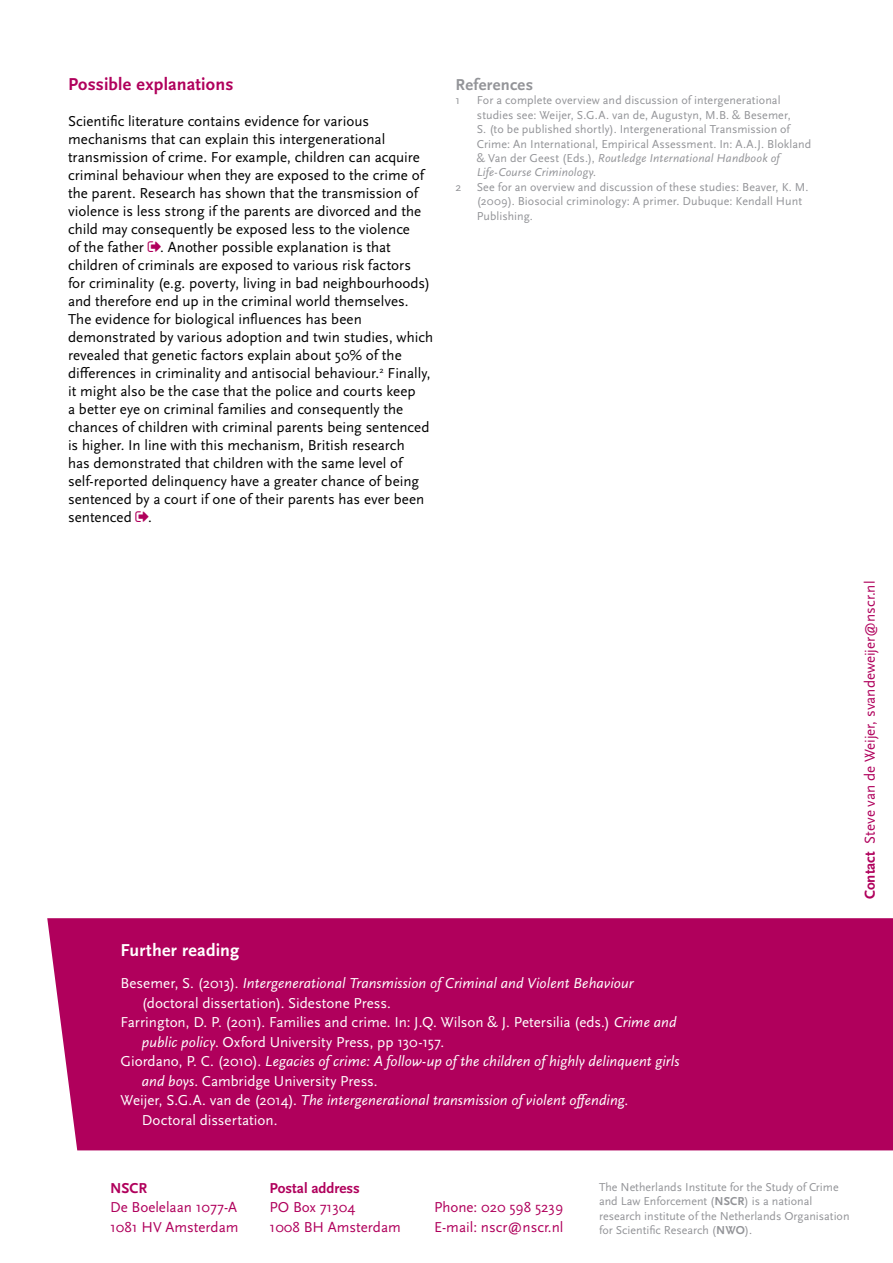
<style>
.page{position:relative;width:893px;height:1263px;background:#fff}
.page>*{position:absolute;margin:0;border:0;box-sizing:border-box;transform-origin:0 0}
.t1{font:700 18px "Scala Sans Pro";letter-spacing:.01em;color:#b0005c}
.H_Lit{font:700 18px "Scala Sans Pro";letter-spacing:.01em;color:#fff}
.H_notes{font:700 16.5px "Scala Sans Pro";letter-spacing:.025em;color:#939498}
.P_H{font:15px/18px "Scala Sans Pro";letter-spacing:.005em;color:#000}
.Lit{font:italic 15px/19.5px "Scala Sans Pro";letter-spacing:.005em;color:#fff}
.t2{font:15px "Scala Sans Pro";color:#b0005c}
.Lit-2{font:15px/19.5px "Scala Sans Pro";color:#fff}
.t3{font:700 15px "Scala Sans Pro";color:#b0005c}
.Footnote{font:12px/14.4px "Scala Sans Pro";letter-spacing:.005em;color:#939498}
.s1{font-style:italic}
.s2{font-style:normal}
.s3{font-weight:700}
</style>
<div class="page">
<div style="left:47px;top:918px;width:846px;height:232px;background:#b0005c"></div>
<h2 class="t1" style="left:68px;top:74px;width:167px">Possible explanations</h2>
<p class="P_H" style="left:68px;top:112px;width:367px">Scientific literature contains evidence for various mechanisms that can explain this intergenerational transmission of crime. For example, children can acquire criminal behaviour when they are exposed to the crime of the parent. Research has shown that the transmission of violence is less strong if the parents are divorced and the child may consequently be exposed less to the violence<br>of the father . Another possible explanation is that children of criminals are exposed to various risk factors<br>for criminality (e.g. poverty, living in bad neighbourhoods) and therefore end up in the criminal world themselves.<br>The evidence for biological influences has been demonstrated by various adoption and twin studies, which revealed that genetic factors explain about 50% of the differences in criminality and antisocial behaviour.<sup>2</sup> Finally, it might also be the case that the police and courts keep<br>a better eye on criminal families and consequently the chances of children with criminal parents being sentenced is higher. In line with this mechanism, British research<br>has demonstrated that children with the same level of self-reported delinquency have a greater chance of being sentenced by a court if one of their parents has ever been sentenced .</p>
<p class="H_notes" style="left:455px;top:75px;width:79px">References</p>
<p class="Footnote" style="left:455px;top:93px;width:6px">1</p>
<p class="Footnote" style="left:477px;top:93px;width:336px">For a complete overview and discussion of intergenerational studies see: Weijer, S.G.A. van de, Augustyn, M.B. &amp; Besemer,<br>S. (to be published shortly). Intergenerational Transmission of Crime: An International, Empirical Assessment. In: A.A.J. Blokland &amp; Van der Geest (Eds.), <span class="s1">Routledge International Handbook of Life‑Course Criminology.</span></p>
<p class="Footnote" style="left:455px;top:180px;width:7px">2</p>
<p class="Footnote" style="left:477px;top:180px;width:333px">See for an overview and discussion of these studies: Beaver, K. M. (2009). Biosocial criminology: A primer. Dubuque: Kendall Hunt<br>Publishing.</p>
<p class="H_Lit" style="left:121px;top:939px;width:120px">Further reading</p>
<p class="Lit" style="left:142px;top:973px;width:493px;text-indent:-21px"><span class="s2">Besemer, S. (2013).</span> Intergenerational Transmission of Criminal and Violent Behaviour <span class="s2">(doctoral dissertation). Sidestone Press.</span></p>
<p class="Lit-2" style="left:142px;top:1012px;width:536px;text-indent:-21px">Farrington, D. P. (2011). Families and crime. In: J.Q. Wilson &amp; J. Petersilia (eds.) <span class="s1">Crime and public policy</span>. Oxford University Press, pp 130-157.</p>
<p class="Lit" style="left:142px;top:1051px;width:539px;text-indent:-21px"><span class="s2">Giordano, P. C. (2010).</span> Legacies of crime: A follow-up of the children of highly delinquent girls and boys<span class="s2">. Cambridge University Press.</span></p>
<p class="Lit" style="left:142px;top:1090px;width:488px;text-indent:-21px"><span class="s2">Weijer, S.G.A. van de (2014).</span> The intergenerational transmission of violent offending<span class="s2">.<br>Doctoral dissertation.</span></p>
<p class="t2" style="left:861px;top:899px;width:320px;rotate:-90deg"><span class="s3">Contact</span> Steve van de Weijer, svandeweijer@nscr.nl</p>
<p class="t3" style="left:110px;top:1179px;width:39px">NSCR</p>
<p class="t2" style="left:110px;top:1199px;width:129px">De Boelelaan 1077-A</p>
<p class="t2" style="left:110px;top:1218px;width:130px">1081 HV Amsterdam</p>
<p class="t3" style="left:269px;top:1179px;width:92px">Postal address</p>
<p class="t2" style="left:269px;top:1199px;width:87px">PO Box 71304</p>
<p class="t2" style="left:269px;top:1218px;width:133px">1008 BH Amsterdam</p>
<p class="t2" style="left:434px;top:1199px;width:131px">Phone: 020 598 5239</p>
<p class="t2" style="left:434px;top:1218px;width:131px">E-mail: nscr@nscr.nl</p>
<p class="Footnote" style="left:599px;top:1179px;width:252px">The Netherlands Institute for the Study of Crime and Law Enforcement (<span class="s3">NSCR</span>) is a national research institute of the Netherlands Organisation for Scientific Research (<span class="s3">NWO</span>).</p>
</div>
